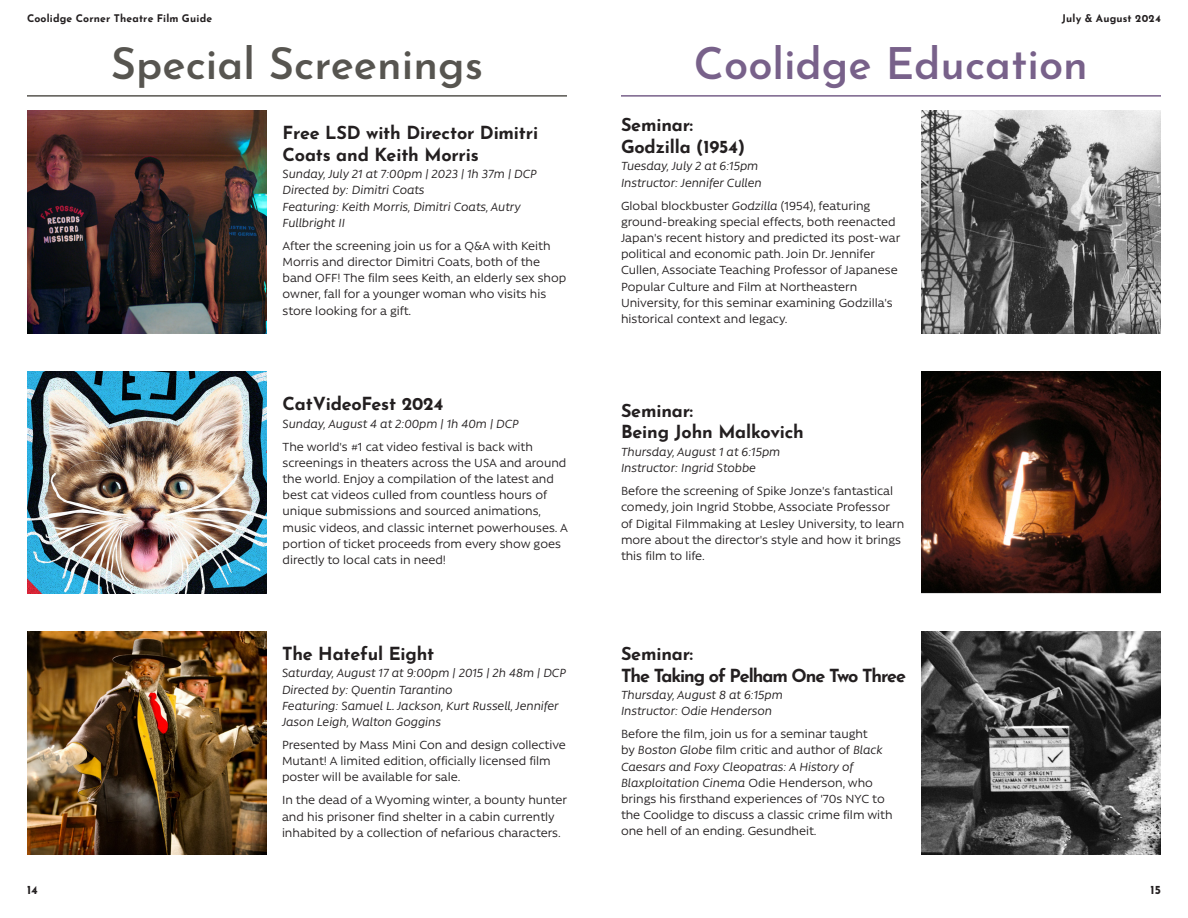
<style>
.page{position:relative;width:1188px;height:918px;background:#fff}
.page>*{position:absolute;margin:0;border:0;box-sizing:border-box;transform-origin:0 0}
.Film_Title{font:600 43.5px "Josefin Sans";color:#575550}
.Film_Title-2{font:600 43.5px "Josefin Sans";color:#78618a}
.Film_Title-3{font:700 18px/21.6px "Josefin Sans";letter-spacing:-.01em;color:#231f20}
.Film_Title-4{font:700 18px/21.6px "Josefin Sans";letter-spacing:-.06em;color:#231f20}
.Film_Description{font:13.5px/16.2px "Rawson Pro";color:#231f20}
.Film_Date__Time{font:italic 13.5px/16.2px "Rawson Pro";color:#231f20}
.t1{font:700 12px "Josefin Sans";color:#231f20}
.t2{font:700 10.5px "Josefin Sans";letter-spacing:.015em;color:#231f20}
.s1{font-style:italic}
</style>
<div class="page">
<hr style="left:27px;top:95px;width:540px;height:2px;background:#575550">
<hr style="left:621px;top:95px;width:540px;height:2px;background:#78618a">
<img style="left:27px;top:632px;width:239px;height:222px">
<img style="left:28px;top:371px;width:239px;height:223px">
<img style="left:28px;top:111px;width:239px;height:222px">
<img style="left:922px;top:111px;width:239px;height:222px">
<img style="left:922px;top:371px;width:239px;height:223px">
<img style="left:922px;top:632px;width:239px;height:222px">
<p class="t2" style="left:27px;top:9px;width:187px">Coolidge Corner Theatre Film Guide</p>
<p class="t2" style="left:1062px;top:9px;width:101px">July &amp; August 2024</p>
<p class="Film_Title" style="left:111px;top:27px;width:374px">Special Screenings</p>
<p class="Film_Title-2" style="left:694px;top:27px;width:396px">Coolidge Education</p>
<p class="Film_Title-3" style="left:283px;top:119px;width:257px">Free LSD with Director Dimitri<br>Coats and Keith Morris</p>
<p class="Film_Date__Time" style="left:283px;top:166px;width:256px">Sunday, July 21 at 7:00pm | 2023 | 1h 37m | DCP<br>Directed by: Dimitri Coats<br>Featuring: Keith Morris, Dimitri Coats, Autry<br>Fullbright II</p>
<p class="Film_Description" style="left:283px;top:237px;width:285px">After the screening join us for a Q&amp;A with Keith Morris and director Dimitri Coats, both of the band OFF! The film sees Keith, an elderly sex shop owner, fall for a younger woman who visits his store looking for a gift.</p>
<p class="Film_Title-3" style="left:283px;top:390px;width:162px">CatVideoFest 2024</p>
<p class="Film_Date__Time" style="left:283px;top:415px;width:238px">Sunday, August 4 at 2:00pm | 1h 40m | DCP</p>
<p class="Film_Description" style="left:283px;top:438px;width:287px">The world's #1 cat video festival is back with screenings in theaters across the USA and around the world. Enjoy a compilation of the latest and best cat videos culled from countless hours of unique submissions and sourced animations, music videos, and classic internet powerhouses. A portion of ticket proceeds from every show goes directly to local cats in need!</p>
<p class="Film_Title-3" style="left:282px;top:640px;width:154px">The Hateful Eight</p>
<p class="Film_Date__Time" style="left:282px;top:665px;width:285px">Saturday, August 17 at 9:00pm | 2015 | 2h 48m | DCP Directed by: Quentin Tarantino<br>Featuring: Samuel L. Jackson, Kurt Russell, Jennifer Jason Leigh, Walton Goggins</p>
<p class="Film_Description" style="left:282px;top:737px;width:285px">Presented by Mass Mini Con and design collective<br>Mutant! A limited edition, officially licensed film poster will be available for sale.</p>
<p class="Film_Description" style="left:282px;top:792px;width:287px">In the dead of a Wyoming winter, a bounty hunter and his prisoner find shelter in a cabin currently inhabited by a collection of nefarious characters.</p>
<p class="Film_Title-3" style="left:621px;top:111px;width:126px">Seminar:<br>Godzilla (1954)</p>
<p class="Film_Date__Time" style="left:621px;top:158px;width:142px">Tuesday, July 2 at 6:15pm<br>Instructor: Jennifer Cullen</p>
<p class="Film_Description" style="left:621px;top:197px;width:281px">Global blockbuster <span class="s1">Godzilla</span> (1954), featuring ground-breaking special effects, both reenacted Japan's recent history and predicted its post-war political and economic path. Join Dr. Jennifer Cullen, Associate Teaching Professor of Japanese Popular Culture and Film at Northeastern University, for this seminar examining Godzilla's historical context and legacy.</p>
<p class="Film_Title-3" style="left:621px;top:397px;width:184px">Seminar:<br>Being John Malkovich</p>
<p class="Film_Date__Time" style="left:621px;top:444px;width:161px">Thursday, August 1 at 6:15pm<br>Instructor: Ingrid Stobbe</p>
<p class="Film_Description" style="left:621px;top:483px;width:285px">Before the screening of Spike Jonze's fantastical comedy, join Ingrid Stobbe, Associate Professor of Digital Filmmaking at Lesley University, to learn more about the director's style and how it brings this film to life.</p>
<p class="Film_Title-4" style="left:621px;top:640px;width:286px">Seminar:<br>The Taking of Pelham One Two Three</p>
<p class="Film_Date__Time" style="left:621px;top:687px;width:163px">Thursday, August 8 at 6:15pm<br>Instructor: Odie Henderson</p>
<p class="Film_Description" style="left:621px;top:726px;width:273px">Before the film, join us for a seminar taught<br>by <span class="s1">Boston Globe</span> film critic and author of <span class="s1">Black Caesars and Foxy Cleopatras: A History of Blaxploitation Cinema</span> Odie Henderson, who brings his firsthand experiences of '70s NYC to the Coolidge to discuss a classic crime film with one hell of an ending. Gesundheit.</p>
<p class="t1" style="left:27px;top:879px;width:12px">14</p>
<p class="t1" style="left:1150px;top:879px;width:12px">15</p>
</div>
